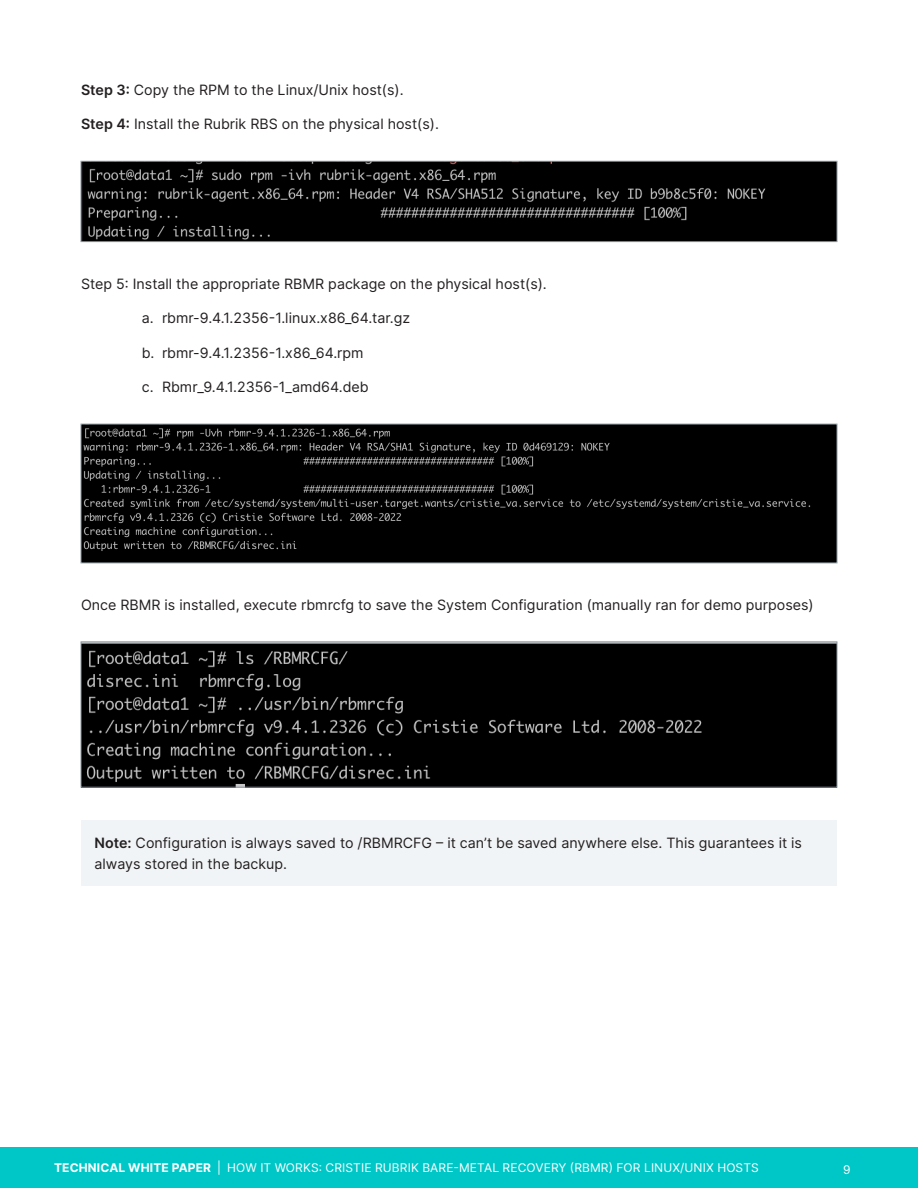
<style>
.page{position:relative;width:918px;height:1188px;background:#fff}
.page>*{position:absolute;margin:0;border:0;box-sizing:border-box;transform-origin:0 0}
.noteGraybox{font:14.25px/21px "Inter";color:#231f20}
.txt{font:14.25px "Inter";color:#231f20}
.txt_nested_semi_bold{font:14.25px "Inter";color:#231f20}
.t1{font:12px "Inter";letter-spacing:.01em;color:#fff}
.t2{font:700 12px "Inter";color:#fff}
.s1{font-weight:600}
.s2{font-weight:400}
</style>
<div class="page">
<div style="left:0;top:1148px;width:918px;height:40px;background:#00c7c7"></div>
<div style="left:81px;top:820px;width:756px;height:66px;background:#f1f4f6"></div>
<img style="left:83px;top:163px;width:752px;height:77px">
<div style="left:81px;top:161px;width:756px;height:81px;border:1px solid #8b979d"></div>
<img style="left:83px;top:426px;width:752px;height:135px">
<img style="left:83px;top:644px;width:752px;height:141px">
<div style="left:81px;top:642px;width:756px;height:145px;border:1px solid #8b979d"></div>
<p class="txt_nested_semi_bold" style="left:81px;top:79px;width:324px"><span class="s1">Step 3:</span> Copy the RPM to the Linux/Unix host(s).</p>
<p class="txt_nested_semi_bold" style="left:81px;top:114px;width:359px"><span class="s1">Step 4:</span> Install the Rubrik RBS on the physical host(s).</p>
<p class="txt" style="left:81px;top:273px;width:467px">Step 5: Install the appropriate RBMR package on the physical host(s).</p>
<p class="noteGraybox" style="left:142px;top:307px;width:270px">a. rbmr-9.4.1.2356-1.linux.x86_64.tar.gz</p>
<p class="noteGraybox" style="left:142px;top:342px;width:223px">b. rbmr-9.4.1.2356-1.x86_64.rpm</p>
<p class="noteGraybox" style="left:142px;top:376px;width:229px">c. Rbmr_9.4.1.2356-1_amd64.deb</p>
<p class="txt" style="left:81px;top:594px;width:734px">Once RBMR is installed, execute rbmrcfg to save the System Configuration (manually ran for demo purposes)</p>
<p class="noteGraybox" style="left:94px;top:832px;width:709px"><span class="s1">Note:</span> Configuration is always saved to /RBMRCFG – it can’t be saved anywhere else. This guarantees it is always stored in the backup.</p>
<p class="t2" style="left:54px;top:1159px;width:190px">TECHNICAL WHITE PAPER <span class="s2">| How</span></p>
<p class="t1" style="left:260px;top:1159px;width:35px">It Works</p>
<p class="t1" style="left:319px;top:1159px;width:22px">: Cristie</p>
<p class="t1" style="left:375px;top:1159px;width:15px">Rubrik</p>
<p class="t1" style="left:422px;top:1159px;width:17px">Bare</p>
<p class="t1" style="left:454px;top:1159px;width:14px">-metal</p>
<p class="t1" style="left:503px;top:1159px;width:16px">Recovery</p>
<p class="t1" style="left:570px;top:1159px;width:50px">(RBMR) for</p>
<p class="t1" style="left:644px;top:1159px;width:15px">Linux</p>
<p class="t1" style="left:680px;top:1159px;width:20px">/Unix</p>
<p class="t1" style="left:717px;top:1159px;width:18px">Hosts</p>
<p class="t1" style="left:843px;top:1160px;width:9px">9</p>
</div>
